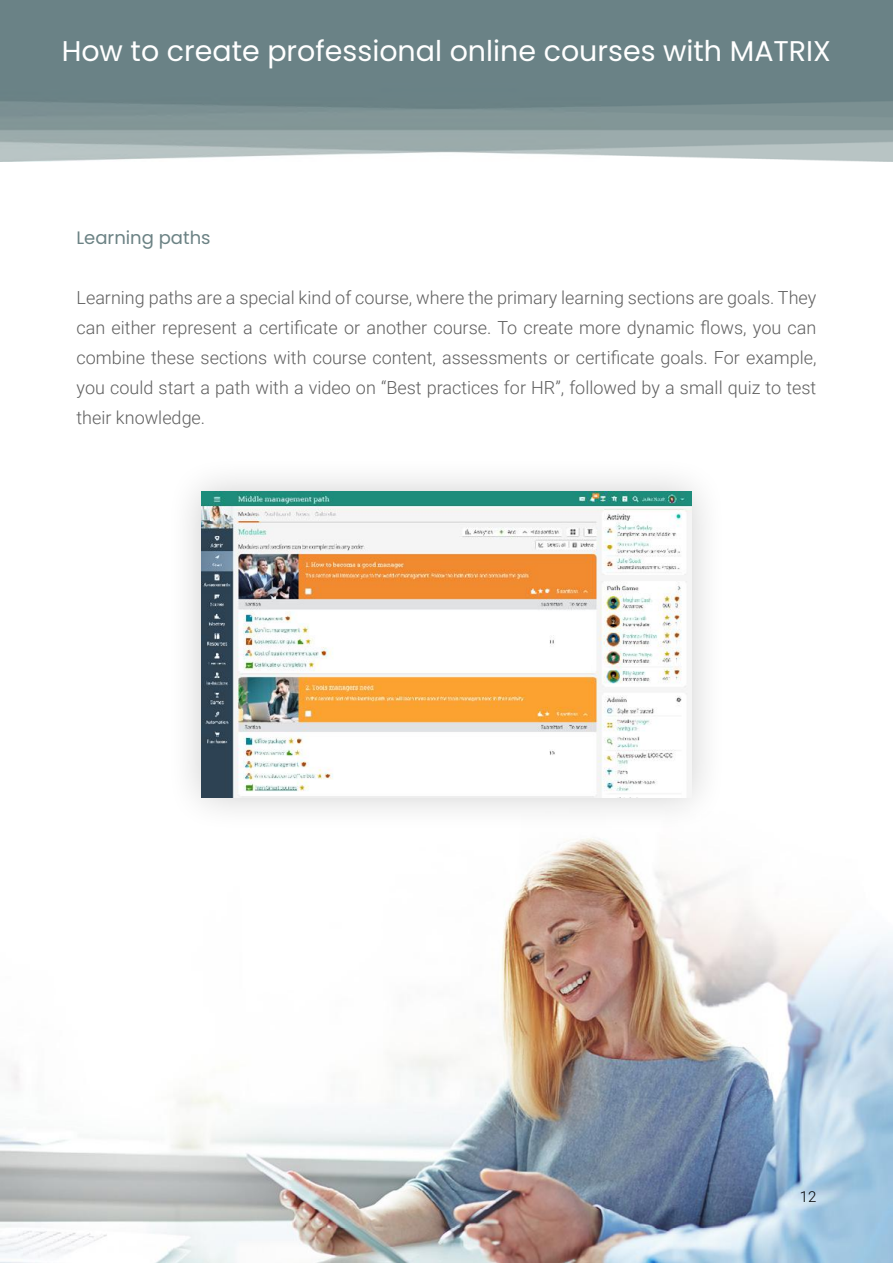
<style>
.page{position:relative;width:893px;height:1263px;background:#fff}
.page>*{position:absolute;margin:0;border:0;box-sizing:border-box;transform-origin:0 0}
.t1{font:28.5px "Poppins";color:#fff}
.t2{font:300 18px/30px "Roboto";color:#5f5f5f;text-align:justify}
.t3{font:18px "Poppins";color:#6b8284}
.t4{font:300 15px "Roboto";color:#000}
</style>
<div class="page">
<img style="left:0;top:0;width:893px;height:161px">
<img style="left:0;top:838px;width:893px;height:425px">
<div style="left:165px;top:455px;width:562px;height:378px;background:#000;opacity:.2"></div>
<img style="left:201px;top:491px;width:490px;height:306px">
<h1 class="t1" style="left:62px;top:34px;width:771px">How to create professional online courses with MATRIX</h1>
<p class="t3" style="left:77px;top:228px;width:136px">Learning paths</p>
<p class="t2" style="left:77px;top:282px;width:741px">Learning paths are a special kind of course, where the primary learning sections are goals. They can either represent a certificate or another course. To create more dynamic flows, you can combine these sections with course content, assessments or certificate goals. For example, you could start a path with a video on “Best practices for HR”, followed by a small quiz to test their knowledge.</p>
<p class="t4" style="left:800px;top:1186px;width:18px">12</p>
</div>
